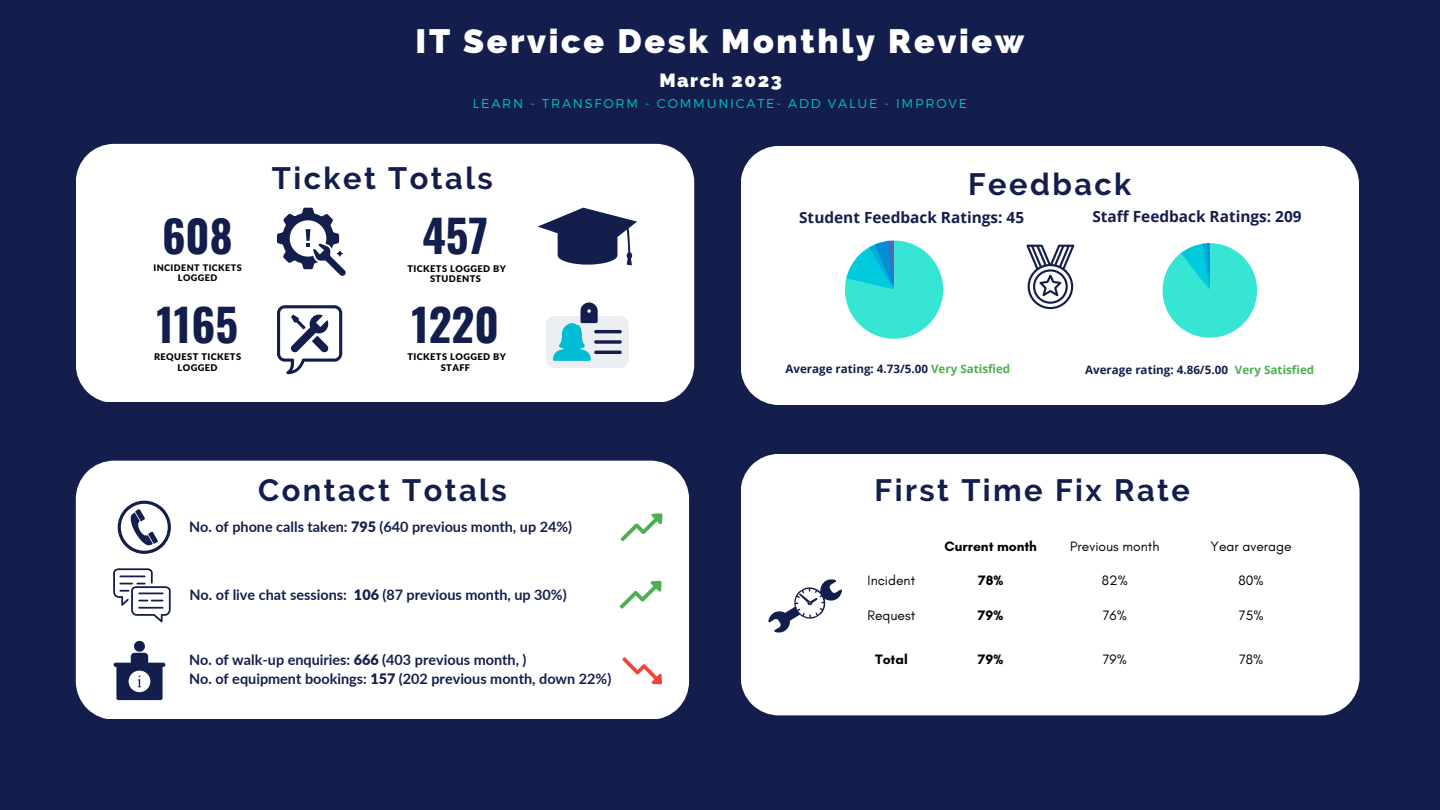
<style>
.page{position:relative;width:1440px;height:810px;background:#141e4d}
.page>*{position:absolute;margin:0;border:0;box-sizing:border-box;transform-origin:0 0}
.t1{font:700 44.6px "Oswald";color:#141e4d}
.t2{font:700 43.9px "Oswald";color:#141e4d}
.t3{font:800 34px "Raleway";letter-spacing:.08em;color:#fff}
.t4{font:700 30.8px "Raleway";letter-spacing:.08em;color:#141e4d}
.t5{font:800 19.1px "Raleway";letter-spacing:.08em;color:#fff}
.t6{font:700 15.4px "Open Sans";color:#141e4d}
.t7{font:700 14.4px "Lato";color:#141e4d}
.t8{font:13.9px "Glacial Indifference";color:#000}
.t9{font:700 13.9px "Glacial Indifference";color:#000}
.t10{font:300 12.7px "Montserrat";letter-spacing:.14em;color:#00c2cb}
.t11{font:700 11.6px "Open Sans";color:#141e4d}
.t12{font:900 9.2px/10.6px "Lato Latin";letter-spacing:.045em;color:#000;text-align:center}
.t13{font:900 9.1px/10.5px "Lato Latin";letter-spacing:.045em;color:#000;text-align:center}
.s1{color:#4caf50}
.s2{color:#fff}
.s3{font-weight:900}
</style>
<div class="page">
<div style="left:741px;top:146px;width:618px;height:258px;background:#fff"></div>
<svg style="left:1163px;top:243px;width:94px;height:95px;background:#5de7dd"></svg>
<div style="left:76px;top:461px;width:613px;height:258px;background:#fff"></div>
<svg style="left:114px;top:641px;width:51px;height:59px"></svg>
<svg style="left:118px;top:501px;width:53px;height:53px"></svg>
<svg style="left:113px;top:568px;width:58px;height:54px;background:#ced0da"></svg>
<svg style="left:1026px;top:245px;width:48px;height:64px"></svg>
<div style="left:741px;top:454px;width:618px;height:261px;background:#fff"></div>
<svg style="left:763px;top:572px;width:84px;height:68px;background:#dcdde4"></svg>
<div style="left:76px;top:144px;width:618px;height:258px;background:#fff"></div>
<svg style="left:277px;top:208px;width:69px;height:68px"></svg>
<svg style="left:277px;top:305px;width:65px;height:69px"></svg>
<svg style="left:546px;top:302px;width:83px;height:66px;background:#b2d3dd"></svg>
<svg style="left:538px;top:208px;width:99px;height:57px"></svg>
<svg style="left:845px;top:241px;width:98px;height:98px;background:#59e1dd"></svg>
<svg style="left:620px;top:581px;width:42px;height:28px"></svg>
<svg style="left:621px;top:513px;width:41px;height:28px"></svg>
<svg style="left:622px;top:657px;width:40px;height:27px"></svg>
<h3 class="t3" style="left:416px;top:22px;width:610px">IT Service Desk Monthly Review</h3>
<h3 class="t5" style="left:659px;top:69px;width:124px">March 2023</h3>
<p class="t10" style="left:473px;top:95px;width:496px">LEARN - TRANSFORM - COMMUNICATE- ADD VALUE - IMPROVE</p>
<h2 class="t2" style="left:162px;top:201px;width:72px">608</h2>
<p class="t13" style="left:153px;top:263px;width:90px">INCIDENT TICKETS<br>LOGGED</p>
<h1 class="t1" style="left:157px;top:290px;width:83px">1165</h1>
<p class="t12" style="left:154px;top:352px;width:89px">REQUEST TICKETS<br>LOGGED</p>
<h3 class="t4" style="left:272px;top:160px;width:222px">Ticket Totals</h3>
<h3 class="t4" style="left:968px;top:166px;width:165px">Feedback</h3>
<h1 class="t1" style="left:422px;top:201px;width:67px">457</h1>
<p class="t12" style="left:407px;top:263px;width:100px">TICKETS LOGGED BY<br>STUDENTS</p>
<h1 class="t1" style="left:411px;top:290px;width:89px">1220</h1>
<p class="t12" style="left:407px;top:352px;width:100px">TICKETS LOGGED BY<br>STAFF</p>
<p class="t6" style="left:799px;top:206px;width:226px">Student Feedback Ratings: 45</p>
<p class="t6" style="left:1092px;top:205px;width:211px">Staff Feedback Ratings: 209</p>
<p class="t11" style="left:785px;top:360px;width:230px">Average rating: 4.73/5.00 <span class="s1">Very Satisfied</span><span class="s2">)</span></p>
<p class="t11" style="left:1085px;top:362px;width:234px">Average rating: 4.86/5.00 <span class="s2">(</span><span class="s1">Very Satisfied</span><span class="s2">)</span></p>
<h3 class="t4" style="left:258px;top:472px;width:250px">Contact Totals</h3>
<h3 class="t4" style="left:875px;top:472px;width:317px">First Time Fix Rate</h3>
<p class="t7" style="left:189px;top:518px;width:385px">No. of phone calls taken: <span class="s3">795</span> (640 previous month, up 24%)</p>
<p class="t7" style="left:189px;top:586px;width:379px">No. of live chat sessions: <span class="s3">106</span> (87 previous month, up 30%)</p>
<p class="t9" style="left:944px;top:537px;width:94px">Current month</p>
<p class="t8" style="left:1070px;top:537px;width:91px">Previous month</p>
<p class="t8" style="left:1211px;top:537px;width:83px">Year average</p>
<p class="t8" style="left:868px;top:572px;width:49px">Incident</p>
<p class="t9" style="left:978px;top:572px;width:27px">78%</p>
<p class="t8" style="left:1102px;top:572px;width:27px">82%</p>
<p class="t8" style="left:1239px;top:572px;width:27px">80%</p>
<p class="t8" style="left:868px;top:606px;width:49px">Request</p>
<p class="t9" style="left:978px;top:606px;width:27px">79%</p>
<p class="t8" style="left:1103px;top:606px;width:26px">76%</p>
<p class="t8" style="left:1239px;top:606px;width:26px">75%</p>
<p class="t7" style="left:189px;top:650px;width:339px">No. of walk-up enquiries: <span class="s3">666</span> (403 previous month, )</p>
<p class="t9" style="left:875px;top:651px;width:34px">Total</p>
<p class="t9" style="left:978px;top:651px;width:27px">79%</p>
<p class="t8" style="left:1103px;top:651px;width:26px">79%</p>
<p class="t8" style="left:1239px;top:651px;width:26px">78%</p>
<p class="t7" style="left:189px;top:670px;width:424px">No. of equipment bookings: <span class="s3">157</span> (202 previous month, down 22%)</p>
</div>
